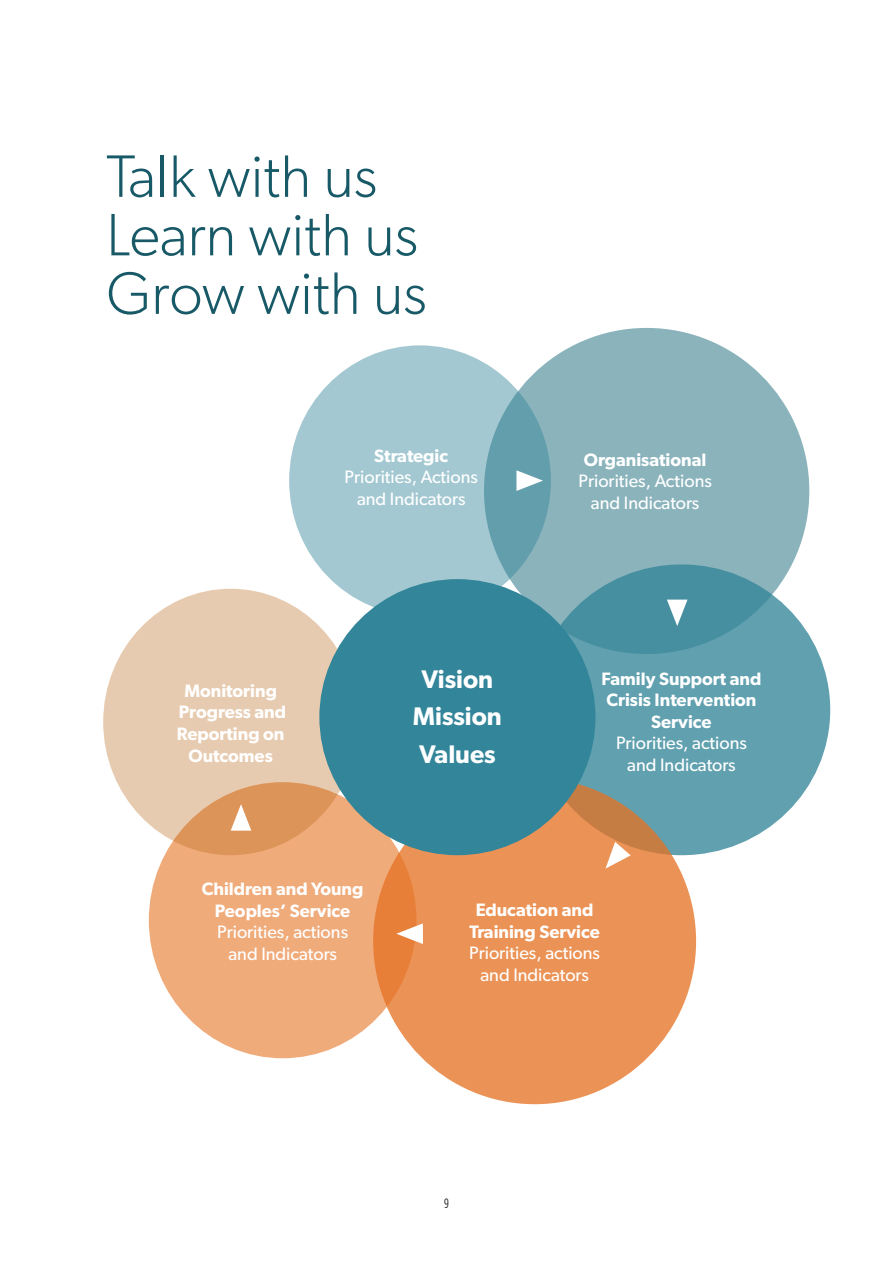
<style>
.page{position:relative;width:893px;height:1263px;background:#fff}
.page>*{position:absolute;margin:0;border:0;box-sizing:border-box;transform-origin:0 0}
.titre{font:300 60px/58.5px "Gibson";color:#185967}
.t1{font:600 25.5px/37.5px "Gibson";color:#fff;text-align:center}
.bulles{font:600 18px/21.6px "Gibson";color:#fff;text-align:center}
.bulles-2{font:18px/21.6px "Gibson";color:#fff;text-align:center}
.t2{font:condensed 13.5px "Gotham HTF";color:#231f20}
</style>
<div class="page">
<div style="left:149px;top:782px;width:267px;height:276px;background:#f0ab7b;border-radius:50%"></div>
<svg style="left:103px;top:589px;width:255px;height:266px;fill:#e7cbb0"></svg>
<div style="left:484px;top:328px;width:325px;height:326px;background:#8ab3bc;border-radius:50%"></div>
<svg style="left:533px;top:564px;width:297px;height:291px;fill:#60a0af"></svg>
<svg style="left:289px;top:345px;width:262px;height:271px;fill:#a3c8d1"></svg>
<svg style="left:373px;top:778px;width:323px;height:326px;fill:#eb9356"></svg>
<div style="left:319px;top:579px;width:276px;height:276px;background:#338599;border-radius:50%"></div>
<svg style="left:516px;top:470px;width:27px;height:21px"></svg>
<svg style="left:396px;top:923px;width:27px;height:21px"></svg>
<svg style="left:667px;top:600px;width:20px;height:26px"></svg>
<svg style="left:231px;top:804px;width:20px;height:27px"></svg>
<svg style="left:605px;top:842px;width:26px;height:27px"></svg>
<p class="titre" style="left:106px;top:146px;width:322px">Talk with us<br>Learn with us<br>Grow with us</p>
<p class="bulles" style="left:374px;top:444px;width:75px">Strategic</p>
<p class="bulles-2" style="left:345px;top:466px;width:135px">Priorities, Actions and Indicators</p>
<p class="bulles" style="left:177px;top:679px;width:111px">Monitoring<br>Progress and<br>Reporting on<br>Outcomes</p>
<p class="t1" style="left:413px;top:659px;width:90px">Vision<br>Mission<br>Values</p>
<p class="bulles" style="left:584px;top:448px;width:124px">Organisational</p>
<p class="bulles-2" style="left:578px;top:470px;width:135px">Priorities, Actions and Indicators</p>
<p class="bulles" style="left:602px;top:667px;width:161px">Family Support and<br>Crisis Intervention<br>Service</p>
<p class="bulles-2" style="left:616px;top:732px;width:132px">Priorities, actions and Indicators</p>
<p class="bulles" style="left:202px;top:877px;width:163px">Children and Young<br>Peoples’ Service</p>
<p class="bulles-2" style="left:217px;top:921px;width:132px">Priorities, actions and Indicators</p>
<p class="bulles" style="left:469px;top:898px;width:132px">Education and<br>Training Service</p>
<p class="bulles-2" style="left:469px;top:942px;width:132px">Priorities, actions and Indicators</p>
<p class="t2" style="left:444px;top:1196px;width:6px">9</p>
</div>
